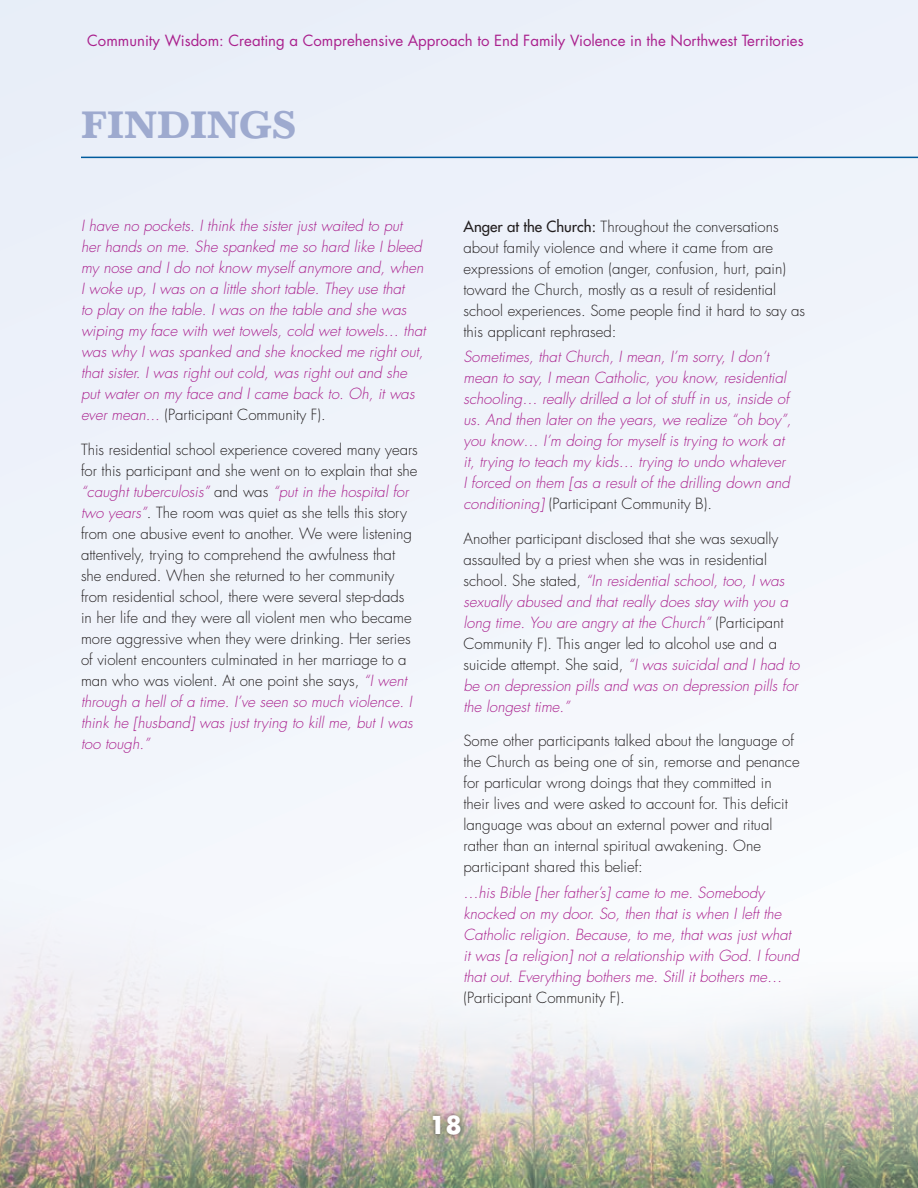
<style>
.page{position:relative;width:918px;height:1188px;background:#eff3fa}
.page>*{position:absolute;margin:0;border:0;box-sizing:border-box;transform-origin:0 0}
.t1{font:700 39.75px "Baskerville T";color:#9eaacf}
.t2{font:700 24px "Futura";color:#fff}
.t3{font:italic 300 15px/21px "Futura";color:#aa218e}
.t4{font:300 15px/21px "Futura";color:#231f20}
.t5{font:15px "Futura";color:#aa218e}
.s1{font-style:normal;color:#231f20}
.s2{font-style:italic;color:#aa218e}
.s3{font-weight:400}
</style>
<div class="page">
<img style="left:0;top:847px;width:918px;height:341px">
<hr style="left:81px;top:157px;width:837px;height:1px;background:#005b9d">
<div style="left:426px;top:1109px;width:41px;height:32px;background:#231f20;opacity:.45"></div>
<p class="t5" style="left:87px;top:30px;width:718px">Community Wisdom: Creating a Comprehensive Approach to End Family Violence in the Northwest Territories</p>
<h1 class="t1" style="left:81px;top:101px;width:217px">FINDINGS</h1>
<p class="t3" style="left:81px;top:215px;width:346px">I have no pockets. I think the sister just waited to put<br>her hands on me. She spanked me so hard like I bleed my nose and I do not know myself anymore and, when I woke up, I was on a little short table. They use that<br>to play on the table. I was on the table and she was wiping my face with wet towels, cold wet towels… that was why I was spanked and she knocked me right out, that sister. I was right out cold, was right out and she put water on my face and I came back to. Oh, it was ever mean... <span class="s1">(Participant Community F).</span></p>
<p class="t4" style="left:81px;top:439px;width:338px">This residential school experience covered many years for this participant and she went on to explain that she <span class="s2">“caught tuberculosis”</span> and was <span class="s2">“put in the hospital for two years”</span>. The room was quiet as she tells this story from one abusive event to another. We were listening attentively, trying to comprehend the awfulness that she endured. When she returned to her community from residential school, there were several step-dads in her life and they were all violent men who became more aggressive when they were drinking. Her series of violent encounters culminated in her marriage to a man who was violent. At one point she says, <span class="s2">“I went through a hell of a time. I’ve seen so much violence. I think he [husband] was just trying to kill me, but I was too tough.”</span></p>
<p class="t4" style="left:464px;top:216px;width:343px"><span class="s3">Anger at the Church:</span> Throughout the conversations about family violence and where it came from are expressions of emotion (anger, confusion, hurt, pain) toward the Church, mostly as a result of residential school experiences. Some people find it hard to say as this applicant rephrased:</p>
<p class="t3" style="left:464px;top:346px;width:330px">Sometimes, that Church, I mean, I’m sorry, I don’t mean to say, I mean Catholic, you know, residential schooling… really drilled a lot of stuff in us, inside of us. And then later on the years, we realize “oh boy”, you know… I’m doing for myself is trying to work at it, trying to teach my kids… trying to undo whatever I forced on them [as a result of the drilling down and conditioning] <span class="s1">(Participant Community B).</span></p>
<p class="t3" style="left:464px;top:528px;width:338px"><span class="s1">Another participant disclosed that she was sexually assaulted by a priest when she was in residential school. She stated,</span> “In residential school, too, I was sexually abused and that really does stay with you a long time. You are angry at the Church” <span class="s1">(Participant Community F). This anger led to alcohol use and a suicide attempt. She said,</span> “I was suicidal and I had to be on depression pills and was on depression pills for the longest time.”</p>
<p class="t4" style="left:464px;top:730px;width:338px">Some other participants talked about the language of the Church as being one of sin, remorse and penance for particular wrong doings that they committed in their lives and were asked to account for. This deficit language was about an external power and ritual rather than an internal spiritual awakening. One participant shared this belief:</p>
<p class="t3" style="left:464px;top:882px;width:337px">…his Bible [her father’s] came to me. Somebody knocked on my door. So, then that is when I left the Catholic religion. Because, to me, that was just what it was [a religion] not a relationship with God. I found that out. Everything bothers me. Still it bothers me…</p>
<p class="t4" style="left:464px;top:987px;width:163px">(Participant Community F).</p>
<h2 class="t2" style="left:429px;top:1108px;width:34px">18</h2>
</div>
